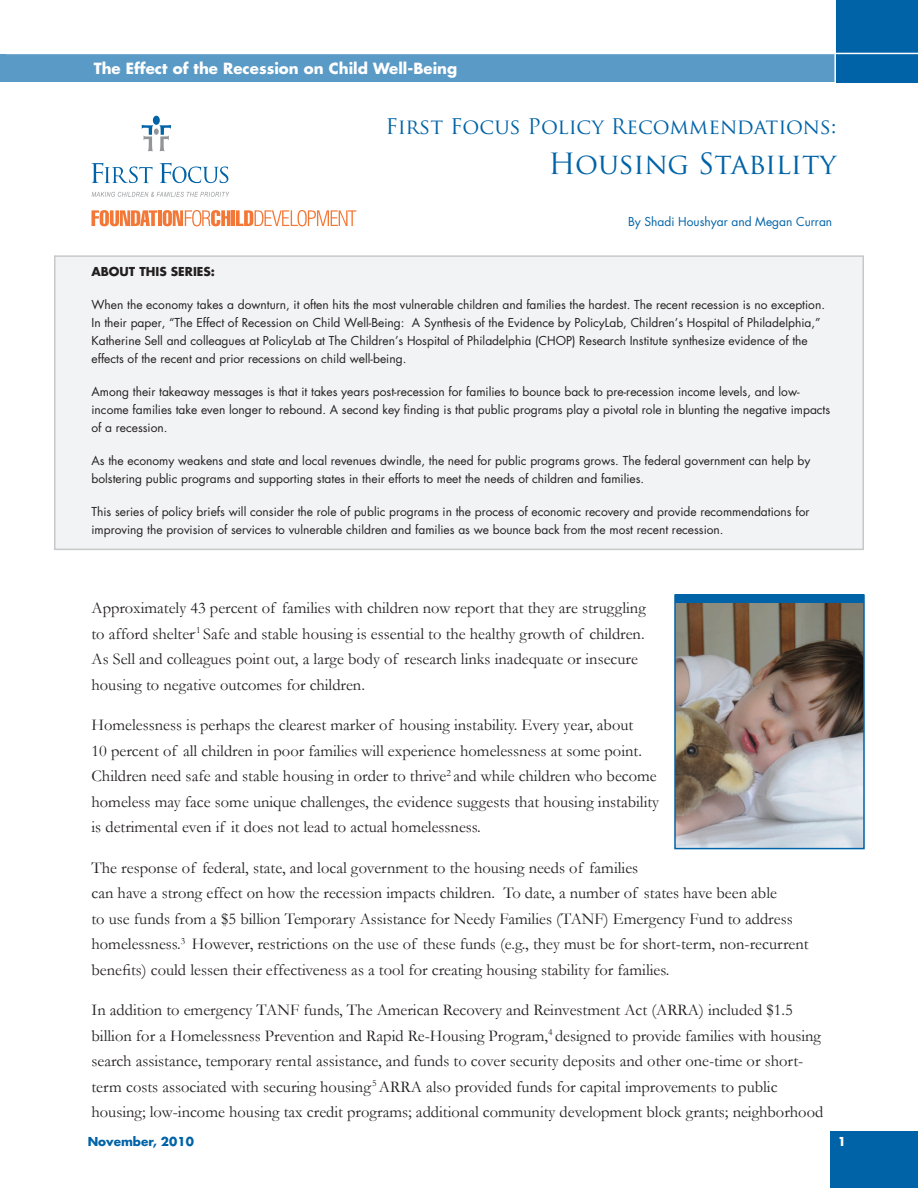
<style>
.page{position:relative;width:918px;height:1188px;background:#fff}
.page>*{position:absolute;margin:0;border:0;box-sizing:border-box;transform-origin:0 0}
.t1{font:28.5px "Trajan Pro";letter-spacing:-.005em;color:#0063a7}
.t2{font:21px "Trajan Pro";color:#0063a7}
.t3{font:16.5px/25.5px "Garamond";color:#231f20}
.t4{font:700 15px "Futura Std";color:#fff}
.t5{font:12px/18px "Futura Std";color:#231f20}
.t6{font:12px "Futura Std";color:#0063a7}
.t7{font:700 12px "Futura Std";color:#231f20}
.t8{font:700 12px "Futura Std";color:#0063a7}
.t9{font:700 12px "Futura Std";color:#fff}
</style>
<div class="page">
<div style="left:54px;top:255px;width:810px;height:295px;background:#f2f3f4;border:2px solid #c7c8ca"></div>
<img style="left:677px;top:603px;width:185px;height:243px">
<div style="left:674px;top:594px;width:191px;height:255px;border:2px solid #0063a7"></div>
<div style="left:836px;top:0;width:82px;height:83px;background:#0063a7"></div>
<svg style="left:0;top:54px;width:918px;height:28px;background:#5395c3"></svg>
<hr style="left:6px;top:53px;width:912px;height:1px;background:#fff">
<hr style="left:834px;top:0;width:2px;height:86px;background:#fff">
<div style="left:675px;top:594px;width:189px;height:9px;background:#0063a7"></div>
<svg style="left:92px;top:163px;width:60px;height:20px"></svg>
<svg style="left:160px;top:163px;width:68px;height:20px"></svg>
<div style="left:153px;top:116px;width:7px;height:9px;background:#0063a7;border-radius:50%"></div>
<svg style="left:142px;top:125px;width:29px;height:26px"></svg>
<svg style="left:92px;top:192px;width:137px;height:5px"></svg>
<div style="left:830px;top:1131px;width:88px;height:57px;background:#0063a7"></div>
<svg style="left:92px;top:210px;width:65px;height:16px"></svg>
<hr style="left:158px;top:210px;width:4px;height:16px;background:#f37736">
<svg style="left:163px;top:210px;width:193px;height:16px"></svg>
<p class="t4" style="left:94px;top:58px;width:365px">The Effect of the Recession on Child Well-Being</p>
<p class="t2" style="left:385px;top:113px;width:452px">First Focus Policy Recommendations:</p>
<p class="t1" style="left:548px;top:146px;width:290px">Housing Stability</p>
<p class="t6" style="left:628px;top:214px;width:206px">By Shadi Houshyar and Megan Curran</p>
<p class="t7" style="left:92px;top:263px;width:125px">About this Series:</p>
<p class="t5" style="left:92px;top:295px;width:735px">When the economy takes a downturn, it often hits the most vulnerable children and families the hardest. The recent recession is no exception.<br>In their paper, “The Effect of Recession on Child Well-Being: A Synthesis of the Evidence by PolicyLab, Children’s Hospital of Philadelphia,” Katherine Sell and colleagues at PolicyLab at The Children’s Hospital of Philadelphia (CHOP) Research Institute synthesize evidence of the effects of the recent and prior recessions on child well-being.</p>
<p class="t5" style="left:92px;top:382px;width:740px">Among their takeaway messages is that it takes years post-recession for families to bounce back to pre-recession income levels, and low&shy;income families take even longer to rebound. A second key finding is that public programs play a pivotal role in blunting the negative impacts of a recession.</p>
<p class="t5" style="left:92px;top:451px;width:720px">As the economy weakens and state and local revenues dwindle, the need for public programs grows. The federal government can help by bolstering public programs and supporting states in their efforts to meet the needs of children and families.</p>
<p class="t5" style="left:92px;top:502px;width:720px">This series of policy briefs will consider the role of public programs in the process of economic recovery and provide recommendations for improving the provision of services to vulnerable children and families as we bounce back from the most recent recession.</p>
<p class="t3" style="left:92px;top:595px;width:556px">Approximately 43 percent of families with children now report that they are struggling to afford shelter<sup>.1</sup> Safe and stable housing is essential to the healthy growth of children.<br>As Sell and colleagues point out, a large body of research links inadequate or insecure housing to negative outcomes for children.</p>
<p class="t3" style="left:92px;top:712px;width:569px">Homelessness is perhaps the clearest marker of housing instability. Every year, about<br>10 percent of all children in poor families will experience homelessness at some point.<br>Children need safe and stable housing in order to thrive<sup>2</sup> and while children who become homeless may face some unique challenges, the evidence suggests that housing instability is detrimental even if it does not lead to actual homelessness.</p>
<p class="t3" style="left:92px;top:855px;width:719px">The response of federal, state, and local government to the housing needs of families<br>can have a strong effect on how the recession impacts children. To date, a number of states have been able<br>to use funds from a $5 billion Temporary Assistance for Needy Families (TANF) Emergency Fund to address homelessness.<sup>3</sup> However, restrictions on the use of these funds (e.g., they must be for short-term, non-recurrent benefits) could lessen their effectiveness as a tool for creating housing stability for families.</p>
<p class="t3" style="left:92px;top:997px;width:733px">In addition to emergency TANF funds, The American Recovery and Reinvestment Act (ARRA) included $1.5 billion for a Homelessness Prevention and Rapid Re-Housing Program,<sup>4</sup> designed to provide families with housing search assistance, temporary rental assistance, and funds to cover security deposits and other one-time or short&shy;term costs associated with securing housing<sup>.5</sup> ARRA also provided funds for capital improvements to public housing; low-income housing tax credit programs; additional community development block grants; neighborhood</p>
<p class="t8" style="left:88px;top:1133px;width:108px">November, 2010</p>
<p class="t9" style="left:838px;top:1134px;width:10px">1</p>
</div>
